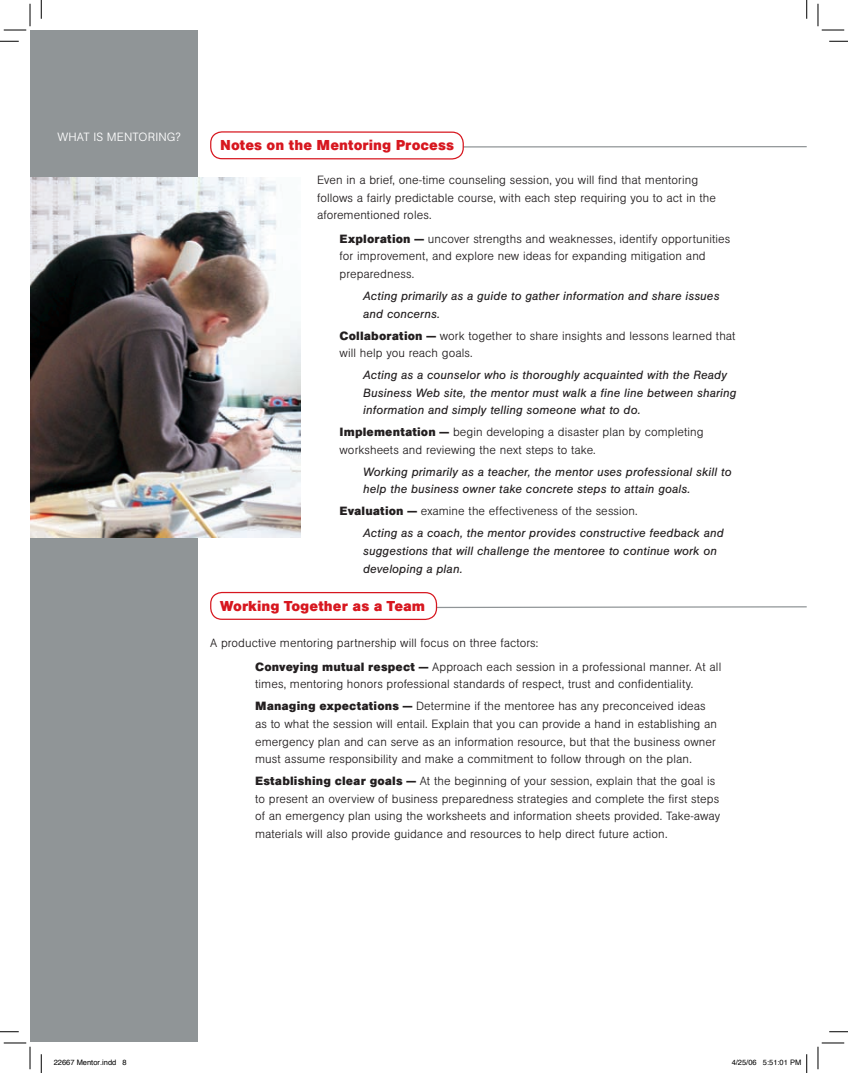
<style>
.page{position:relative;width:848px;height:1073px;background:#fff}
.page>*{position:absolute;margin:0;border:0;box-sizing:border-box;transform-origin:0 0}
.t1{font:700 15px "URW Accidalia Buc T";letter-spacing:.005em;color:#d7171f}
.t2{font:12.5px/17.5px "URW Accidalia Buc T Ligh";letter-spacing:.005em;color:#231f20}
.t3{font:italic 12.5px/17.5px "URW Accidalia Buc T";letter-spacing:.005em;color:#231f20}
.t4{font:12.5px "URW Accidalia Buc T Ligh";letter-spacing:.01em;color:#fff}
.t5{font:7.5px "Helvetica";color:#000}
.s1{font-family:"URW Accidalia Buc T";font-weight:700}
.s2{font-family:"URW Accidalia Buc T Ligh";font-style:normal}
</style>
<div class="page">
<div style="left:30px;top:31px;width:168px;height:1011px;background:#909597"></div>
<hr style="left:365px;top:146px;width:441px;height:2px;background:#909597">
<div style="left:211px;top:132px;width:252px;height:27px;background:#fff;border-radius:11px"></div>
<div style="left:210px;top:131px;width:254px;height:28px;border:1px solid #d7171f;border-radius:11px"></div>
<svg style="left:437px;top:605px;width:370px;height:4px"></svg>
<div style="left:210px;top:592px;width:227px;height:28px;border:1px solid #d7171f;border-radius:11px"></div>
<svg style="left:0;top:40px;width:19px;height:2px"></svg>
<svg style="left:829px;top:40px;width:19px;height:2px"></svg>
<svg style="left:0;top:1031px;width:19px;height:1px"></svg>
<svg style="left:829px;top:1031px;width:19px;height:1px"></svg>
<svg style="left:40px;top:0;width:2px;height:19px"></svg>
<svg style="left:40px;top:1054px;width:2px;height:18px"></svg>
<svg style="left:806px;top:0;width:1px;height:19px"></svg>
<svg style="left:4px;top:4px;width:27px;height:27px"></svg>
<svg style="left:4px;top:1042px;width:27px;height:27px"></svg>
<svg style="left:817px;top:4px;width:27px;height:27px"></svg>
<svg style="left:817px;top:1042px;width:27px;height:27px"></svg>
<svg style="left:806px;top:1054px;width:1px;height:18px"></svg>
<img style="left:30px;top:178px;width:270px;height:360px">
<h1 class="t4" style="left:57px;top:130px;width:125px">WHAT IS MENTORING?</h1>
<h2 class="t1" style="left:220px;top:136px;width:235px">Notes on the Mentoring Process</h2>
<p class="t2" style="left:317px;top:171px;width:400px">Even in a brief, one-time counseling session, you will find that mentoring follows a fairly predictable course, with each step requiring you to act in the aforementioned roles.</p>
<h3 class="t2" style="left:339px;top:230px;width:392px"><span class="s1">Exploration —</span> uncover strengths and weaknesses, identify opportunities</h3>
<p class="t2" style="left:339px;top:248px;width:367px">for improvement, and explore new ideas for expanding mitigation and preparedness.</p>
<p class="t3" style="left:363px;top:287px;width:358px">Acting primarily as a guide to gather information and share issues and concerns.</p>
<h3 class="t2" style="left:339px;top:327px;width:397px"><span class="s1">Collaboration —</span> work together to share insights and lessons learned that</h3>
<p class="t3" style="left:363px;top:342px;width:365px;line-height:22px;text-indent:-24px"><span class="s2">will help you reach goals.<br></span>Acting as a counselor who is thoroughly acquainted with the Ready</p>
<p class="t3" style="left:363px;top:383px;width:375px">Business Web site, the mentor must walk a fine line between sharing information and simply telling someone what to do.</p>
<h3 class="t2" style="left:339px;top:423px;width:365px"><span class="s1">Implementation —</span> begin developing a disaster plan by completing</h3>
<p class="t3" style="left:363px;top:438px;width:370px;line-height:22px;text-indent:-24px"><span class="s2">worksheets and reviewing the next steps to take.<br></span>Working primarily as a teacher, the mentor uses professional skill to</p>
<p class="t3" style="left:363px;top:480px;width:329px">help the business owner take concrete steps to attain goals.</p>
<h3 class="t2" style="left:339px;top:502px;width:300px"><span class="s1">Evaluation —</span> examine the effectiveness of the session.</h3>
<p class="t3" style="left:363px;top:524px;width:362px">Acting as a coach, the mentor provides constructive feedback and suggestions that will challenge the mentoree to continue work on</p>
<p class="t3" style="left:363px;top:560px;width:101px">developing a plan.</p>
<h2 class="t1" style="left:220px;top:597px;width:206px">Working Together as a Team</h2>
<p class="t2" style="left:210px;top:634px;width:329px">A productive mentoring partnership will focus on three factors:</p>
<h3 class="t2" style="left:255px;top:658px;width:467px"><span class="s1">Conveying mutual respect —</span> Approach each session in a professional manner. At all</h3>
<p class="t2" style="left:255px;top:675px;width:439px">times, mentoring honors professional standards of respect, trust and confidentiality.</p>
<h3 class="t2" style="left:255px;top:697px;width:452px"><span class="s1">Managing expectations —</span> Determine if the mentoree has any preconceived ideas</h3>
<p class="t2" style="left:255px;top:715px;width:463px;text-align:justify">as to what the session will entail. Explain that you can provide a hand in establishing an emergency plan and can serve as an information resource, but that the business owner must assume responsibility and make a commitment to follow through on the plan.</p>
<h3 class="t2" style="left:255px;top:772px;width:461px"><span class="s1">Establishing clear goals —</span> At the beginning of your session, explain that the goal is</h3>
<p class="t2" style="left:255px;top:789px;width:466px;text-align:justify">to present an overview of business preparedness strategies and complete the first steps of an emergency plan using the worksheets and information sheets provided. Take-away materials will also provide guidance and resources to help direct future action.</p>
<p class="t5" style="left:54px;top:1056px;width:74px">22667 Mentor.indd 8</p>
<p class="t5" style="left:731px;top:1056px;width:71px">4/25/06 5:51:01 PM</p>
</div>
